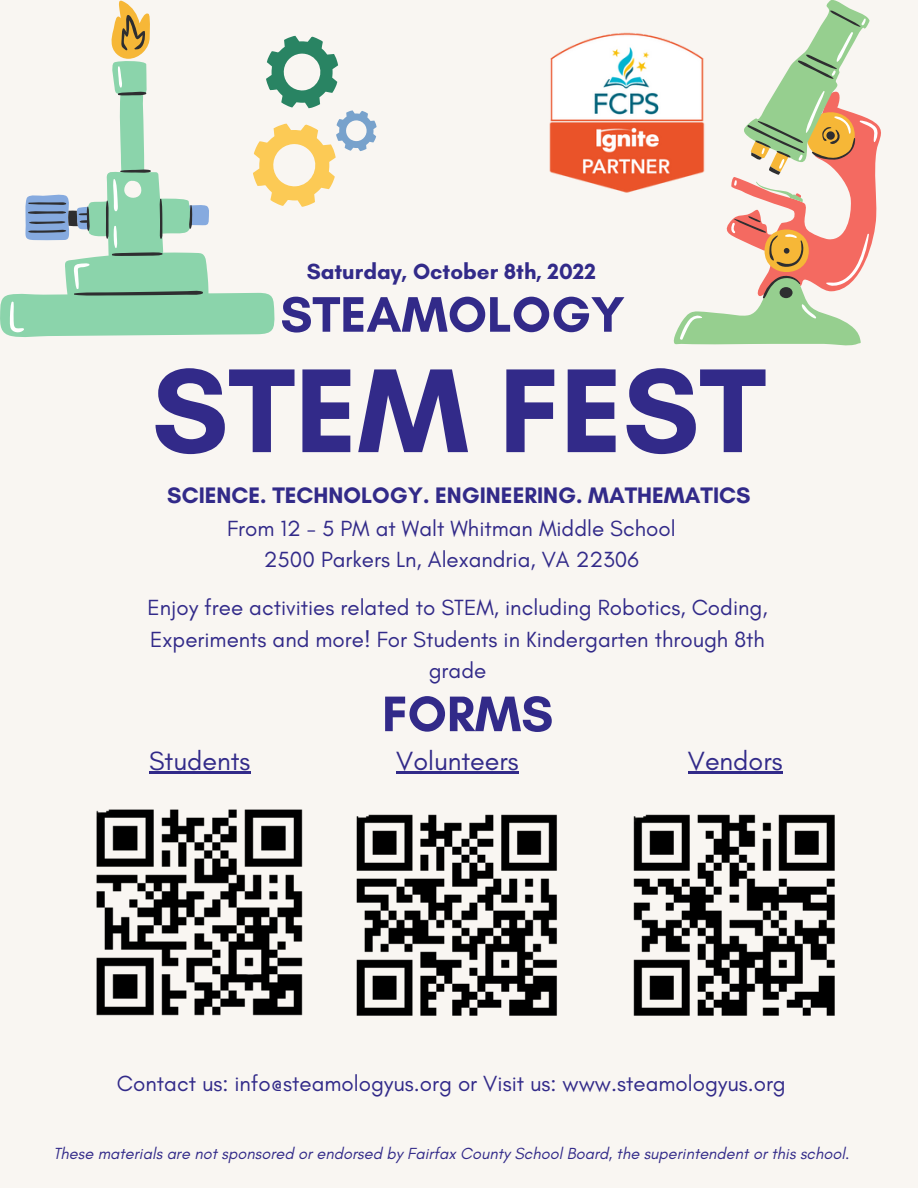
<style>
.page{position:relative;width:918px;height:1188px;background:#f9f6f2}
.page>*{position:absolute;margin:0;border:0;box-sizing:border-box;transform-origin:0 0}
.t1{font:700 121.65px "Glacial Indifference";color:#322a89}
.t2{font:700 50.85px "Glacial Indifference";color:#322a89}
.t3{font:26.85px "Glacial Indifference";color:#322a89}
.t4{font:700 22.8px "Glacial Indifference";color:#322a89}
.t5{font:22.35px/31.2px "Glacial Indifference";color:#322a89;text-align:center}
.t6{font:700 22.35px "Glacial Indifference";color:#322a89}
.t7{font:italic 16.35px "Glacial Indifference";color:#322a89}
</style>
<div class="page">
<svg style="left:674px;top:0;width:187px;height:345px"></svg>
<svg style="left:720px;top:10px;width:161px;height:132px"></svg>
<svg style="left:680px;top:18px;width:199px;height:323px"></svg>
<svg style="left:0;top:292px;width:274px;height:45px;background:#9dd9b7"></svg>
<svg style="left:119px;top:1px;width:30px;height:13px"></svg>
<svg style="left:10px;top:197px;width:200px;height:137px"></svg>
<svg style="left:28px;top:14px;width:175px;height:282px"></svg>
<svg style="left:253px;top:36px;width:124px;height:171px"></svg>
<img style="left:356px;top:814px;width:201px;height:202px">
<img style="left:633px;top:814px;width:202px;height:202px">
<img style="left:96px;top:809px;width:207px;height:207px">
<hr style="left:396px;top:772px;width:123px;height:2px;background:#322a89">
<hr style="left:149px;top:772px;width:101px;height:2px;background:#322a89">
<hr style="left:688px;top:772px;width:95px;height:2px;background:#322a89">
<img style="left:549px;top:31px;width:157px;height:165px">
<p class="t6" style="left:307px;top:258px;width:291px">Saturday, October 8th, 2022</p>
<h2 class="t2" style="left:280px;top:283px;width:346px">STEAMOLOGY</h2>
<h1 class="t1" style="left:152px;top:337px;width:616px">STEM FEST</h1>
<p class="t4" style="left:167px;top:482px;width:585px">SCIENCE. TECHNOLOGY. ENGINEERING. MATHEMATICS</p>
<p class="t5" style="left:227px;top:513px;width:450px;line-height:30.3px">From 12 - 5 PM at Walt Whitman Middle School<br>2500 Parkers Ln, Alexandria, VA 22306</p>
<p class="t5" style="left:147px;top:592px;width:622px">Enjoy free activities related to STEM, including Robotics, Coding,<br>Experiments and more! For Students in Kindergarten through 8th grade</p>
<h2 class="t2" style="left:382px;top:683px;width:173px">FORMS</h2>
<p class="t3" style="left:149px;top:744px;width:103px">Students</p>
<p class="t3" style="left:396px;top:744px;width:124px">Volunteers</p>
<p class="t3" style="left:688px;top:744px;width:96px">Vendors</p>
<p class="t5" style="left:117px;top:1067px;width:670px">Contact us: info@steamologyus.org or Visit us: www.steamologyus.org</p>
<p class="t7" style="left:53px;top:1144px;width:797px">These materials are not sponsored or endorsed by Fairfax County School Board, the superintendent or this school.</p>
</div>
